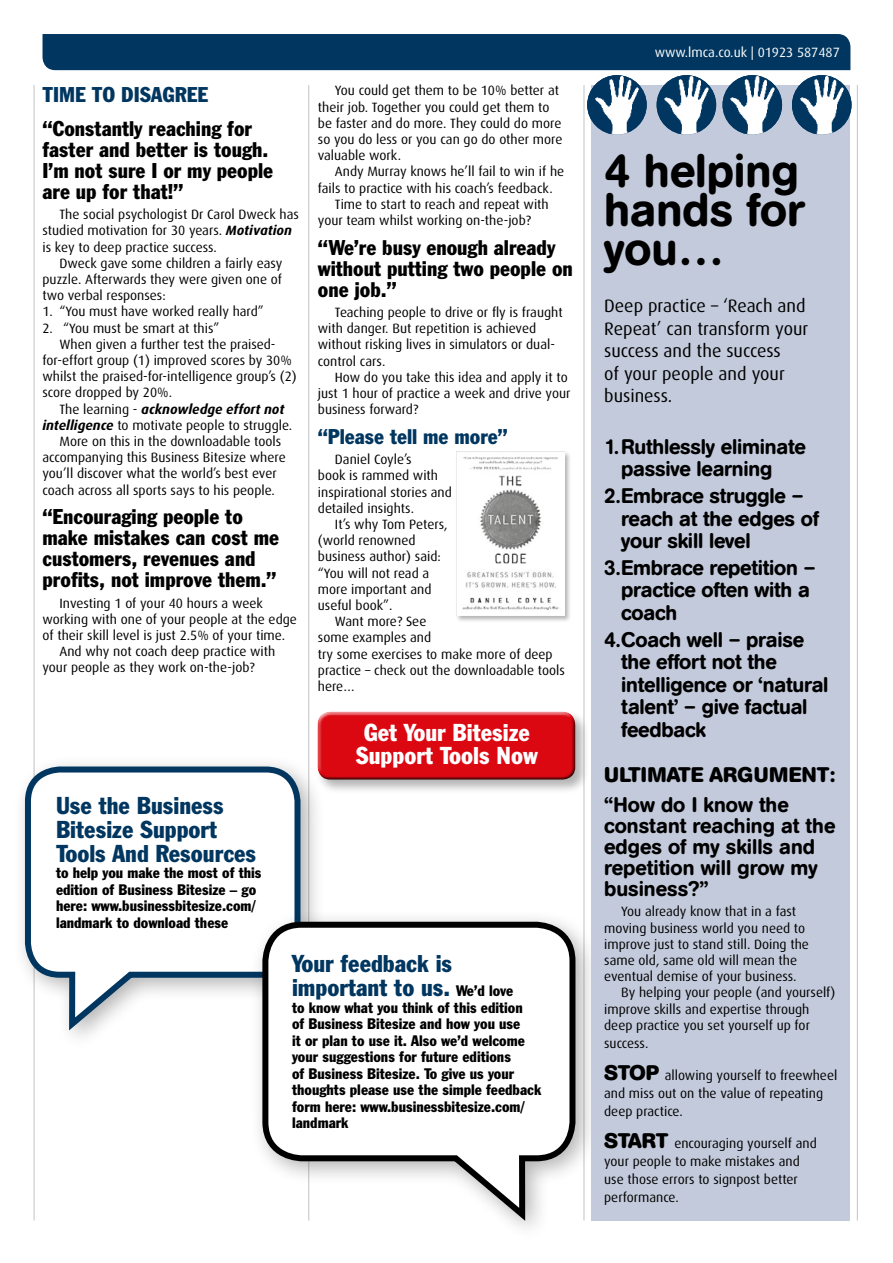
<style>
.page{position:relative;width:893px;height:1263px;background:#fff}
.page>*{position:absolute;margin:0;border:0;box-sizing:border-box;transform-origin:0 0}
.t1{font:500 46.5px/39px "AG Buch Rounded BQ";color:#000}
.t2{font:condensed 24px/24px "Franklin Gothic BT";color:#00365f}
.t3{font:condensed 24px/22.5px "Franklin Gothic BT";color:#fff;text-align:center}
.t4{font:500 21px/22.5px "AG Buch Rounded BQ";letter-spacing:-.01em;color:#000}
.t5{font:condensed 21px/21px "Franklin Gothic BT";color:#000}
.t6{font:condensed 21px "Franklin Gothic BT";color:#00365f}
.t7{font:700 21px "AG Buch Rounded BQ";letter-spacing:.01em;color:#000}
.t8{font:18px/22.5px "Dax";color:#000}
.t9{font:condensed 15px/16.5px "Franklin Gothic BT";color:#000}
.t10{font:13.5px/16.2px "Dax";color:#000}
.t11{font:italic 700 13.5px "Dax";color:#000}
.t12{font:13.5px "Dax";color:#fff}
.s1{font-weight:700;font-style:italic}
.s2{font-weight:400;font-style:normal}
.s3{font-size:15px;color:#000}
.s4{font-family:"AG Buch Rounded BQ";font-weight:700;font-size:21px}
</style>
<div class="page">
<div style="left:43px;top:34px;width:807px;height:36px;background:#00365f"></div>
<hr style="left:308px;top:85px;width:1px;height:1135px;background:#c6c6c6">
<hr style="left:583px;top:85px;width:1px;height:1135px;background:#c6c6c6">
<hr style="left:34px;top:85px;width:1px;height:1135px;background:#c6c6c6">
<hr style="left:857px;top:85px;width:1px;height:1135px;background:#c6c6c6">
<div style="left:12px;top:753px;width:313px;height:300px;background:#000;opacity:.3"></div>
<svg style="left:22px;top:763px;width:281px;height:274px"></svg>
<div style="left:249px;top:908px;width:351px;height:335px;background:#000;opacity:.3"></div>
<svg style="left:259px;top:919px;width:319px;height:308px"></svg>
<div style="left:591px;top:85px;width:259px;height:1135px;background:#c3cadb"></div>
<img style="left:587px;top:75px;width:60px;height:60px;border-radius:30px">
<img style="left:657px;top:75px;width:59px;height:60px;border-radius:30px">
<img style="left:722px;top:75px;width:60px;height:60px;border-radius:30px">
<img style="left:792px;top:75px;width:59px;height:60px;border-radius:30px">
<div style="left:456px;top:451px;width:116px;height:172px;background:#000;opacity:.3"></div>
<img style="left:457px;top:452px;width:108px;height:163px">
<div style="left:315px;top:709px;width:275px;height:85px;background:#000;opacity:.3"></div>
<div style="left:313px;top:707px;width:264px;height:69px;background:#fff;opacity:.75"></div>
<div style="left:316px;top:715px;width:264px;height:65px;background:#000;opacity:.75"></div>
<h3 class="t6" style="left:43px;top:81px;width:167px">TIME TO DISAGREE</h3>
<h3 class="t5" style="left:43px;top:117px;width:232px">“Constantly reaching for faster and better is tough.<br>I’m not sure I or my people are up for that!”</h3>
<p class="t10" style="left:43px;top:207px;width:258px;text-indent:17px">The social psychologist Dr Carol Dweck has studied motivation for 30 years. <span class="s1">Motivation </span>is key to deep practice success.</p>
<p class="t10" style="left:43px;top:255px;width:241px;text-align:justify;text-indent:17px">Dweck gave some children a fairly easy puzzle. Afterwards they were given one of two verbal responses:</p>
<p class="t10" style="left:43px;top:304px;width:223px">1. “You must have worked really hard”</p>
<p class="t10" style="left:43px;top:320px;width:178px">2. “You must be smart at this”</p>
<p class="t10" style="left:60px;top:336px;width:218px">When given a further test the praised-</p>
<p class="t10" style="left:43px;top:352px;width:251px">for-effort group (1) improved scores by 30%</p>
<p class="t10" style="left:43px;top:369px;width:256px">whilst the praised-for-intelligence group’s (2)</p>
<p class="t10" style="left:43px;top:385px;width:131px">score dropped by 20%.</p>
<p class="t11" style="left:60px;top:401px;width:226px"><span class="s2">The learning -</span> acknowledge effort not</p>
<p class="t10" style="left:43px;top:417px;width:251px"><span class="s1">intelligence</span> to motivate people to struggle.</p>
<p class="t10" style="left:60px;top:433px;width:223px">More on this in the downloadable tools</p>
<p class="t10" style="left:43px;top:450px;width:245px">accompanying this Business Bitesize where</p>
<p class="t10" style="left:43px;top:466px;width:236px">you’ll discover what the world’s best ever</p>
<p class="t10" style="left:43px;top:482px;width:234px">coach across all sports says to his people.</p>
<h3 class="t5" style="left:43px;top:506px;width:238px">“Encouraging people to make mistakes can cost me customers, revenues and profits, not improve them.”</h3>
<p class="t10" style="left:60px;top:595px;width:205px">Investing 1 of your 40 hours a week</p>
<p class="t10" style="left:43px;top:611px;width:256px">working with one of your people at the edge</p>
<p class="t10" style="left:43px;top:627px;width:244px">of their skill level is just 2.5% of your time.</p>
<p class="t10" style="left:60px;top:644px;width:217px">And why not coach deep practice with</p>
<p class="t10" style="left:43px;top:660px;width:214px">your people as they work on-the-job?</p>
<h2 class="t2" style="left:56px;top:792px;width:202px">Use the Business<br>Bitesize Support<br>Tools And Resources</h2>
<p class="t9" style="left:56px;top:864px;width:207px">to help you make the most of this edition of Business Bitesize – go here: www.businessbitesize.com/ landmark to download these</p>
<p class="t10" style="left:318px;top:83px;width:246px;text-indent:17px">You could get them to be 10% better at their job. Together you could get them to be faster and do more. They could do more so you do less or you can go do other more valuable work.</p>
<p class="t10" style="left:335px;top:164px;width:231px">Andy Murray knows he’ll fail to win if he</p>
<p class="t10" style="left:318px;top:180px;width:236px">fails to practice with his coach’s feedback.</p>
<p class="t10" style="left:335px;top:196px;width:215px">Time to start to reach and repeat with</p>
<p class="t10" style="left:318px;top:212px;width:215px">your team whilst working on-the-job?</p>
<h3 class="t5" style="left:318px;top:236px;width:256px">“We’re busy enough already without putting two people on one job.”</h3>
<p class="t10" style="left:318px;top:304px;width:246px;text-indent:17px">Teaching people to drive or fly is fraught with danger. But repetition is achieved without risking lives in simulators or dual&shy;control cars.</p>
<p class="t10" style="left:318px;top:369px;width:254px;text-indent:17px">How do you take this idea and apply it to just 1 hour of practice a week and drive your business forward?</p>
<h3 class="t6" style="left:318px;top:423px;width:191px">“Please tell me more”</h3>
<p class="t10" style="left:318px;top:452px;width:136px;text-indent:17px">Daniel Coyle’s<br>book is rammed with inspirational stories and detailed insights.</p>
<p class="t10" style="left:335px;top:516px;width:114px">It’s why Tom Peters,</p>
<p class="t10" style="left:318px;top:533px;width:99px">(world renowned</p>
<p class="t10" style="left:318px;top:549px;width:124px">business author) said:</p>
<p class="t10" style="left:318px;top:565px;width:113px">“You will not read a</p>
<p class="t10" style="left:318px;top:581px;width:115px">more important and</p>
<p class="t10" style="left:318px;top:597px;width:76px">useful book”.</p>
<p class="t10" style="left:335px;top:614px;width:93px">Want more? See</p>
<p class="t10" style="left:318px;top:630px;width:115px">some examples and</p>
<p class="t10" style="left:318px;top:646px;width:236px">try some exercises to make more of deep</p>
<p class="t10" style="left:318px;top:662px;width:248px">practice – check out the downloadable tools</p>
<p class="t10" style="left:318px;top:678px;width:38px">here…</p>
<h2 class="t3" style="left:356px;top:721px;width:183px">Get Your Bitesize<br>Support Tools Now</h2>
<h2 class="t2" style="left:292px;top:951px;width:223px">Your feedback is important to us. <span class="s3">We’d love</span></h2>
<p class="t9" style="left:292px;top:999px;width:251px">to know what you think of this edition<br>of Business Bitesize and how you use<br>it or plan to use it. Also we’d welcome your suggestions for future editions<br>of Business Bitesize. To give us your thoughts please use the simple feedback form here: www.businessbitesize.com/ landmark</p>
<p class="t12" style="left:655px;top:45px;width:187px">www.lmca.co.uk | 01923 587487</p>
<h1 class="t1" style="left:604px;top:152px;width:202px">4 helping hands for you…</h1>
<h3 class="t8" style="left:604px;top:295px;width:206px">Deep practice – ‘Reach and<br>Repeat’ can transform your success and the success<br>of your people and your business.</h3>
<h3 class="t4" style="left:621px;top:436px;width:186px;text-indent:-17px">1.Ruthlessly eliminate passive learning</h3>
<h3 class="t4" style="left:621px;top:485px;width:199px;text-indent:-17px">2.Embrace struggle – reach at the edges of your skill level</h3>
<h3 class="t4" style="left:621px;top:557px;width:196px;text-indent:-17px">3.Embrace repetition – practice often with a coach</h3>
<h3 class="t4" style="left:621px;top:628px;width:209px;text-indent:-17px">4.Coach well – praise the effort not the intelligence or ‘natural talent’ – give factual feedback</h3>
<h3 class="t7" style="left:604px;top:763px;width:232px">ULTIMATE ARGUMENT:</h3>
<h3 class="t4" style="left:604px;top:794px;width:233px;line-height:21px">“How do I know the constant reaching at the edges of my skills and repetition will grow my business?”</h3>
<p class="t10" style="left:621px;top:904px;width:176px">You already know that in a fast</p>
<p class="t10" style="left:604px;top:920px;width:202px">moving business world you need to</p>
<p class="t10" style="left:604px;top:936px;width:206px">improve just to stand still. Doing the</p>
<p class="t10" style="left:604px;top:952px;width:195px">same old, same old will mean the</p>
<p class="t10" style="left:604px;top:968px;width:194px">eventual demise of your business.</p>
<p class="t10" style="left:621px;top:985px;width:216px">By helping your people (and yourself)</p>
<p class="t10" style="left:604px;top:1001px;width:207px">improve skills and expertise through</p>
<p class="t10" style="left:604px;top:1017px;width:207px">deep practice you set yourself up for</p>
<p class="t10" style="left:604px;top:1035px;width:46px">success.</p>
<p class="t10" style="left:604px;top:1066px;width:235px;line-height:18px"><span class="s4">STOP</span> allowing yourself to freewheel and miss out on the value of repeating deep practice.</p>
<p class="t10" style="left:604px;top:1135px;width:214px;line-height:18px"><span class="s4">START</span> encouraging yourself and your people to make mistakes and use those errors to signpost better performance.</p>
</div>
